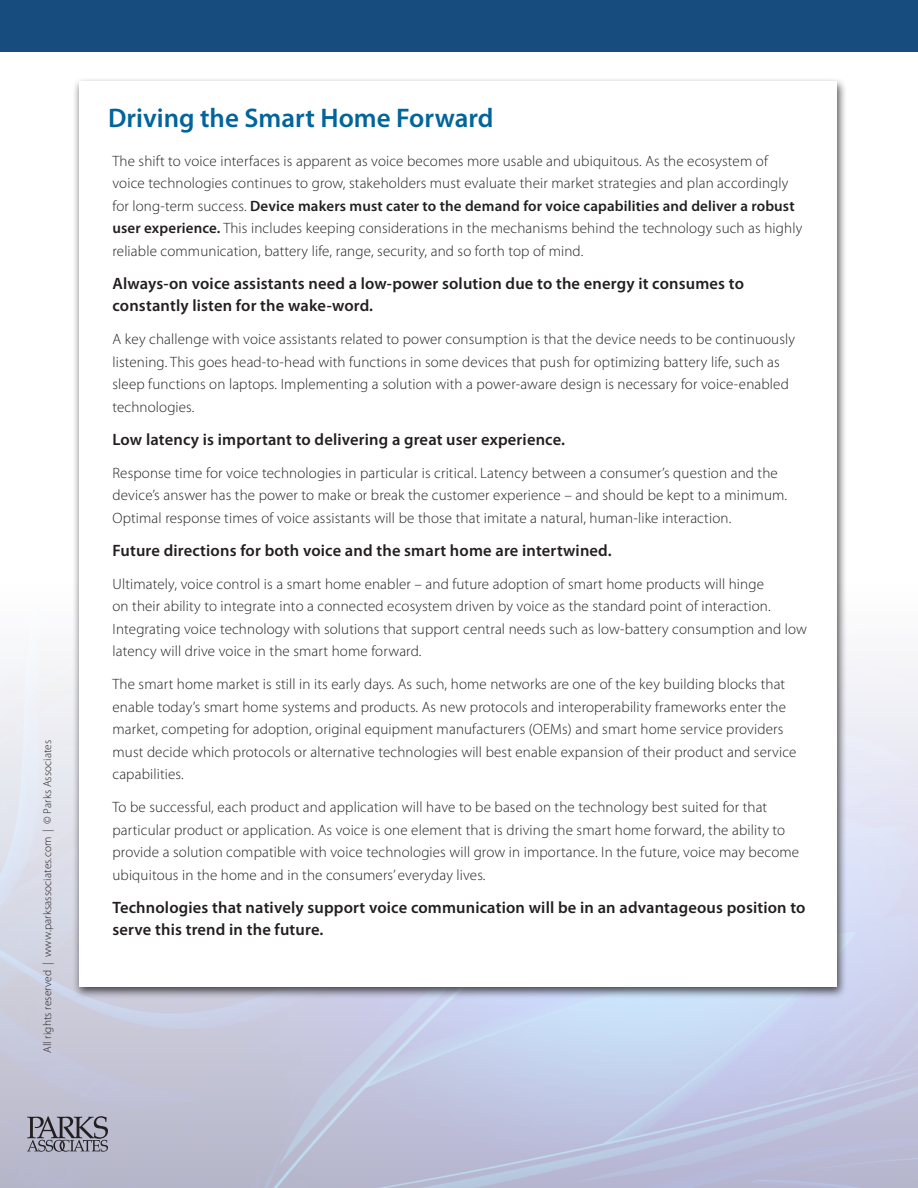
<style>
.page{position:relative;width:918px;height:1188px;background:#fff}
.page>*{position:absolute;margin:0;border:0;box-sizing:border-box;transform-origin:0 0}
.Header_-_Main{font:600 27px "Myriad Pro";color:#01649b}
.Body_Copy{font:600 16.5px/22.5px "Myriad Pro";letter-spacing:.01em;color:#231f20}
.Body_Copy-2{font:300 15px/22.5px "Myriad Pro";letter-spacing:.01em;color:#231f20}
.t1{font:300 11.4px "Myriad Pro";letter-spacing:.01em;color:#231f20}
.s1{font-weight:600}
</style>
<div class="page">
<div style="left:0;top:0;width:918px;height:52px;background:#174d7e"></div>
<div style="left:72px;top:77px;width:775px;height:922px;background:#231f20;opacity:.77"></div>
<div style="left:79px;top:81px;width:758px;height:905px;background:#fff"></div>
<svg style="left:27px;top:1116px;width:81px;height:36px;background:#8b8a97"></svg>
<p class="t1" style="left:40px;top:1053px;width:315px;rotate:-90deg">All rights reserved | www.parksassociates.com | © Parks Associates</p>
<p class="Header_-_Main" style="left:108px;top:101px;width:387px">Driving the Smart Home Forward</p>
<p class="Body_Copy-2" style="left:112px;top:149px;width:691px">The shift to voice interfaces is apparent as voice becomes more usable and ubiquitous. As the ecosystem of voice technologies continues to grow, stakeholders must evaluate their market strategies and plan accordingly for long-term success. <span class="s1">Device makers must cater to the demand for voice capabilities and deliver a robust user experience.</span> This includes keeping considerations in the mechanisms behind the technology such as highly reliable communication, battery life, range, security, and so forth top of mind.</p>
<p class="Body_Copy" style="left:112px;top:272px;width:633px">Always-on voice assistants need a low-power solution due to the energy it consumes to constantly listen for the wake-word.</p>
<p class="Body_Copy-2" style="left:112px;top:328px;width:684px">A key challenge with voice assistants related to power consumption is that the device needs to be continuously listening. This goes head-to-head with functions in some devices that push for optimizing battery life, such as sleep functions on laptops. Implementing a solution with a power-aware design is necessary for voice-enabled technologies.</p>
<p class="Body_Copy" style="left:112px;top:428px;width:454px">Low latency is important to delivering a great user experience.</p>
<p class="Body_Copy-2" style="left:112px;top:461px;width:676px">Response time for voice technologies in particular is critical. Latency between a consumer’s question and the device’s answer has the power to make or break the customer experience – and should be kept to a minimum.<br>Optimal response times of voice assistants will be those that imitate a natural, human-like interaction.</p>
<p class="Body_Copy" style="left:112px;top:539px;width:501px">Future directions for both voice and the smart home are intertwined.</p>
<p class="Body_Copy-2" style="left:112px;top:572px;width:696px">Ultimately, voice control is a smart home enabler – and future adoption of smart home products will hinge<br>on their ability to integrate into a connected ecosystem driven by voice as the standard point of interaction.<br>Integrating voice technology with solutions that support central needs such as low-battery consumption and low latency will drive voice in the smart home forward.</p>
<p class="Body_Copy-2" style="left:112px;top:673px;width:686px">The smart home market is still in its early days. As such, home networks are one of the key building blocks that enable today’s smart home systems and products. As new protocols and interoperability frameworks enter the market, competing for adoption, original equipment manufacturers (OEMs) and smart home service providers must decide which protocols or alternative technologies will best enable expansion of their product and service capabilities.</p>
<p class="Body_Copy-2" style="left:112px;top:796px;width:688px">To be successful, each product and application will have to be based on the technology best suited for that particular product or application. As voice is one element that is driving the smart home forward, the ability to provide a solution compatible with voice technologies will grow in importance. In the future, voice may become ubiquitous in the home and in the consumers’ everyday lives.</p>
<p class="Body_Copy" style="left:112px;top:896px;width:695px">Technologies that natively support voice communication will be in an advantageous position to serve this trend in the future.</p>
</div>
